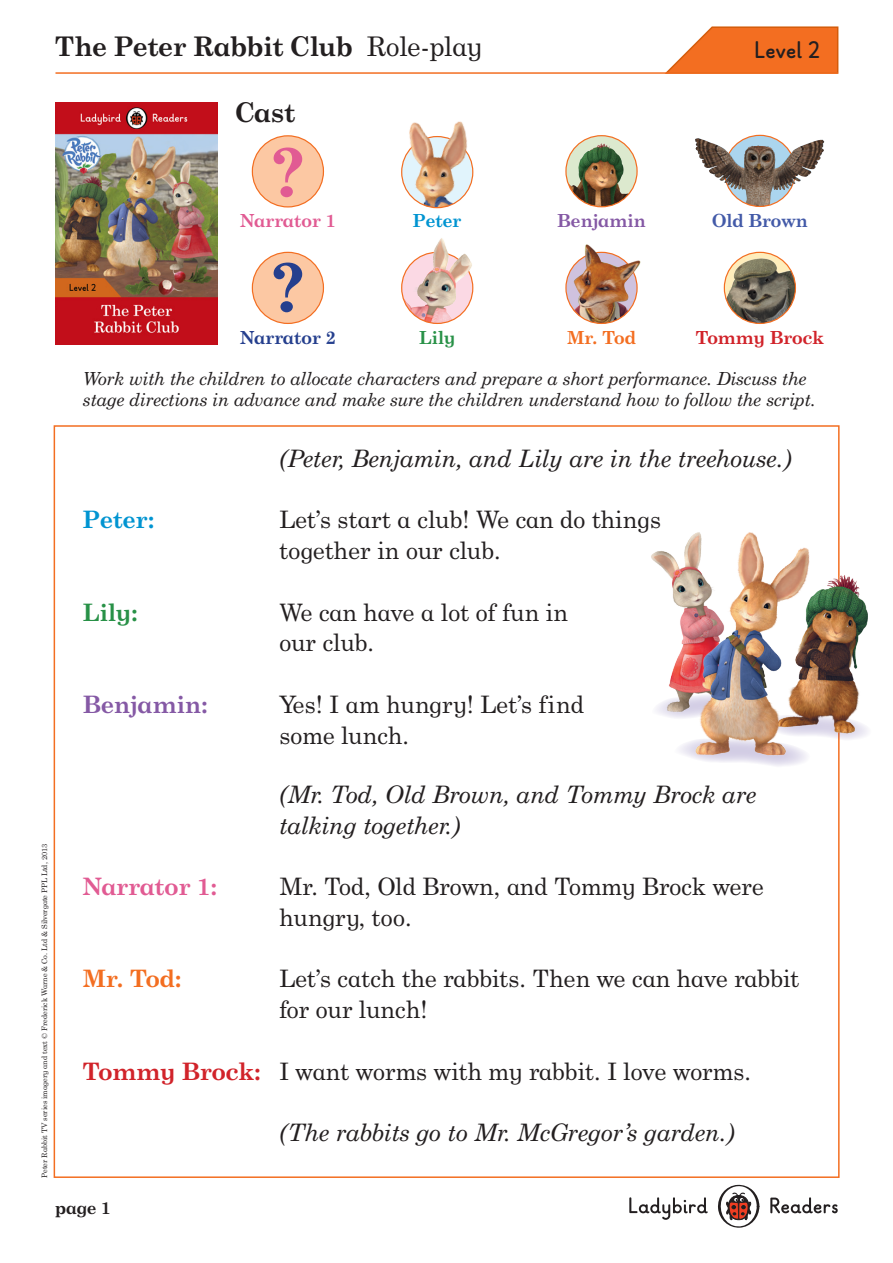
<style>
.page{position:relative;width:893px;height:1263px;background:#fff}
.page>*{position:absolute;margin:0;border:0;box-sizing:border-box;transform-origin:0 0}
.ACTIVITY_TEXT{font:700 65.85px "Century Schlbk Penguin Inf";color:#e15b93;scale:1.12 1}
.ACTIVITY_TEXT-2{font:700 65.85px "Century Schlbk Penguin Inf";color:#253f8e;scale:1.12 1}
.ACTIVITY_TEXT-3{font:700 27px "Century Schlbk Penguin Inf";color:#231f20}
.ACTIVITY_TEXT-4{font:24px/30.8px "Century Schlbk Penguin Inf";letter-spacing:.005em;color:#231f20}
.ACTIVITY_TEXT-5{font:italic 24px/30.8px "Century Schlbk Penguin Inf";letter-spacing:.005em;color:#231f20}
.ACTIVITY_TEXT-6{font:700 24px "Century Schlbk Penguin Inf";letter-spacing:.005em;color:#e15b93}
.ACTIVITY_TEXT-7{font:700 24px "Century Schlbk Penguin Inf";letter-spacing:.005em;color:#8559a5}
.ACTIVITY_TEXT-8{font:700 24px "Century Schlbk Penguin Inf";color:#f36e21}
.t1{font:700 24px "Ladybird Learning";color:#231f20}
.ACTIVITY_TEXT-9{font:700 24px "Century Schlbk Penguin Inf";letter-spacing:.005em;color:#0094d1}
.ACTIVITY_TEXT-10{font:700 24px "Century Schlbk Penguin Inf";color:#289147}
.t2{font:italic 18px/21px "Century Schlbk Penguin Inf";letter-spacing:.005em;color:#231f20}
.ACTIVITY_TEXT-11{font:700 18px "Century Schlbk Penguin Inf";letter-spacing:.005em;color:#d1232a}
.ACTIVITY_TEXT-12{font:700 18px "Century Schlbk Penguin Inf";letter-spacing:.005em;color:#e15b93}
.ACTIVITY_TEXT-13{font:700 18px "Century Schlbk Penguin Inf";letter-spacing:.005em;color:#253f8e}
.ACTIVITY_TEXT-14{font:700 18px "Century Schlbk Penguin Inf";letter-spacing:.005em;color:#8559a5}
.ACTIVITY_TEXT-15{font:700 18px "Century Schlbk Penguin Inf";letter-spacing:.005em;color:#435aa8}
.ACTIVITY_TEXT-16{font:700 18px "Century Schlbk Penguin Inf";color:#f36e21}
.ACTIVITY_TEXT-17{font:700 18px "Century Schlbk Penguin Inf";letter-spacing:.005em;color:#0094d1}
.ACTIVITY_TEXT-18{font:700 18px "Century Schlbk Penguin Inf";color:#289147}
.t3{font:700 17.25px "Century Schlbk Penguin Inf";color:#231f20}
.t4{font:7.5px "Century Schlbk Penguin Inf";color:#231f20}
.s1{font-weight:400}
.s2{font-weight:700;color:#d1232a}
</style>
<div class="page">
<svg style="left:718px;top:1184px;width:41px;height:44px"></svg>
<svg style="left:629px;top:1197px;width:79px;height:23px"></svg>
<svg style="left:770px;top:1197px;width:68px;height:16px"></svg>
<svg style="left:666px;top:26px;width:173px;height:48px;background:#f38240"></svg>
<hr style="left:55px;top:72px;width:783px;height:2px;background:#f36e21">
<img style="left:402px;top:137px;width:71px;height:71px;border-radius:36px">
<img style="left:735px;top:149px;width:60px;height:57px">
<img style="left:566px;top:136px;width:71px;height:71px;border-radius:36px">
<div style="left:565px;top:135px;width:73px;height:72px;border:1px solid #f36e21;border-radius:50%"></div>
<img style="left:55px;top:102px;width:162px;height:242px">
<div style="left:252px;top:136px;width:71px;height:71px;background:#fcc8a3;border-radius:50%"></div>
<div style="left:252px;top:135px;width:72px;height:72px;border:1px solid #f36e21;border-radius:50%"></div>
<img style="left:724px;top:252px;width:71px;height:71px;border-radius:36px">
<div style="left:724px;top:252px;width:72px;height:72px;border:1px solid #f36e21;border-radius:50%"></div>
<div style="left:252px;top:252px;width:71px;height:71px;background:#fcc8a3;border-radius:50%"></div>
<div style="left:252px;top:252px;width:72px;height:72px;border:1px solid #f36e21;border-radius:50%"></div>
<img style="left:402px;top:252px;width:71px;height:71px;border-radius:36px">
<img style="left:408px;top:238px;width:66px;height:58px">
<img style="left:401px;top:121px;width:73px;height:71px">
<img style="left:566px;top:252px;width:71px;height:71px;border-radius:36px">
<img style="left:565px;top:244px;width:76px;height:62px">
<img style="left:695px;top:138px;width:96px;height:59px">
<img style="left:836px;top:545px;width:32px;height:148px">
<svg style="left:692px;top:693px;width:176px;height:75px"></svg>
<img style="left:651px;top:532px;width:185px;height:225px">
<p class="ACTIVITY_TEXT-3" style="left:55px;top:30px;width:428px">The Peter Rabbit Club <span class="s1">Role-play</span></p>
<p class="ACTIVITY_TEXT-3" style="left:236px;top:96px;width:61px">Cast</p>
<p class="ACTIVITY_TEXT" style="left:271px;top:133px;width:32px">?</p>
<p class="ACTIVITY_TEXT-12" style="left:240px;top:210px;width:97px">Narrator 1</p>
<p class="ACTIVITY_TEXT-2" style="left:271px;top:248px;width:32px">?</p>
<p class="ACTIVITY_TEXT-17" style="left:413px;top:210px;width:50px">Peter</p>
<p class="ACTIVITY_TEXT-14" style="left:557px;top:210px;width:90px">Benjamin</p>
<p class="t1" style="left:755px;top:36px;width:67px">Level 2</p>
<p class="ACTIVITY_TEXT-15" style="left:712px;top:210px;width:97px">Old Brown</p>
<p class="ACTIVITY_TEXT-13" style="left:240px;top:327px;width:97px">Narrator 2</p>
<p class="ACTIVITY_TEXT-11" style="left:696px;top:327px;width:130px">Tommy Brock</p>
<p class="ACTIVITY_TEXT-18" style="left:419px;top:327px;width:38px">Lily</p>
<p class="ACTIVITY_TEXT-16" style="left:567px;top:327px;width:70px">Mr. Tod</p>
<p class="t2" style="left:83px;top:368px;width:734px">Work with the children to allocate characters and prepare a short performance. Discuss the stage directions in advance and make sure the children understand how to follow the script.</p>
<p class="ACTIVITY_TEXT-5" style="left:279px;top:442px;width:513px">(Peter, Benjamin, and Lily are in the treehouse.)</p>
<p class="ACTIVITY_TEXT-9" style="left:83px;top:505px;width:73px">Peter:</p>
<p class="ACTIVITY_TEXT-4" style="left:279px;top:504px;width:383px">Let’s start a club! We can do things together in our club.</p>
<p class="ACTIVITY_TEXT-10" style="left:83px;top:597px;width:57px">Lily:</p>
<p class="ACTIVITY_TEXT-4" style="left:279px;top:596px;width:290px">We can have a lot of fun in our club.</p>
<p class="ACTIVITY_TEXT-7" style="left:83px;top:690px;width:127px">Benjamin:</p>
<p class="ACTIVITY_TEXT-4" style="left:279px;top:688px;width:306px">Yes! I am hungry! Let’s find some lunch.</p>
<p class="t4" style="left:40px;top:1178px;width:336px;rotate:-90deg">Peter Rabbit TV series imagery and text © Frederick Warne &amp; Co. Ltd &amp; Silvergate PPL Ltd, 2013</p>
<p class="ACTIVITY_TEXT-5" style="left:279px;top:778px;width:478px">(Mr. Tod, Old Brown, and Tommy Brock are talking together.)</p>
<p class="ACTIVITY_TEXT-6" style="left:83px;top:872px;width:136px">Narrator 1:</p>
<p class="ACTIVITY_TEXT-4" style="left:279px;top:870px;width:486px">Mr. Tod, Old Brown, and Tommy Brock were hungry, too.</p>
<p class="ACTIVITY_TEXT-8" style="left:83px;top:964px;width:100px">Mr. Tod:</p>
<p class="ACTIVITY_TEXT-4" style="left:279px;top:963px;width:522px">Let’s catch the rabbits. Then we can have rabbit for our lunch!</p>
<p class="ACTIVITY_TEXT-4" style="left:83px;top:1055px;width:670px"><span class="s2">Tommy Brock:</span> I want worms with my rabbit. I love worms.</p>
<p class="ACTIVITY_TEXT-5" style="left:279px;top:1117px;width:456px">(The rabbits go to Mr. McGregor’s garden.)</p>
<p class="t3" style="left:55px;top:1197px;width:57px">page 1</p>
</div>
